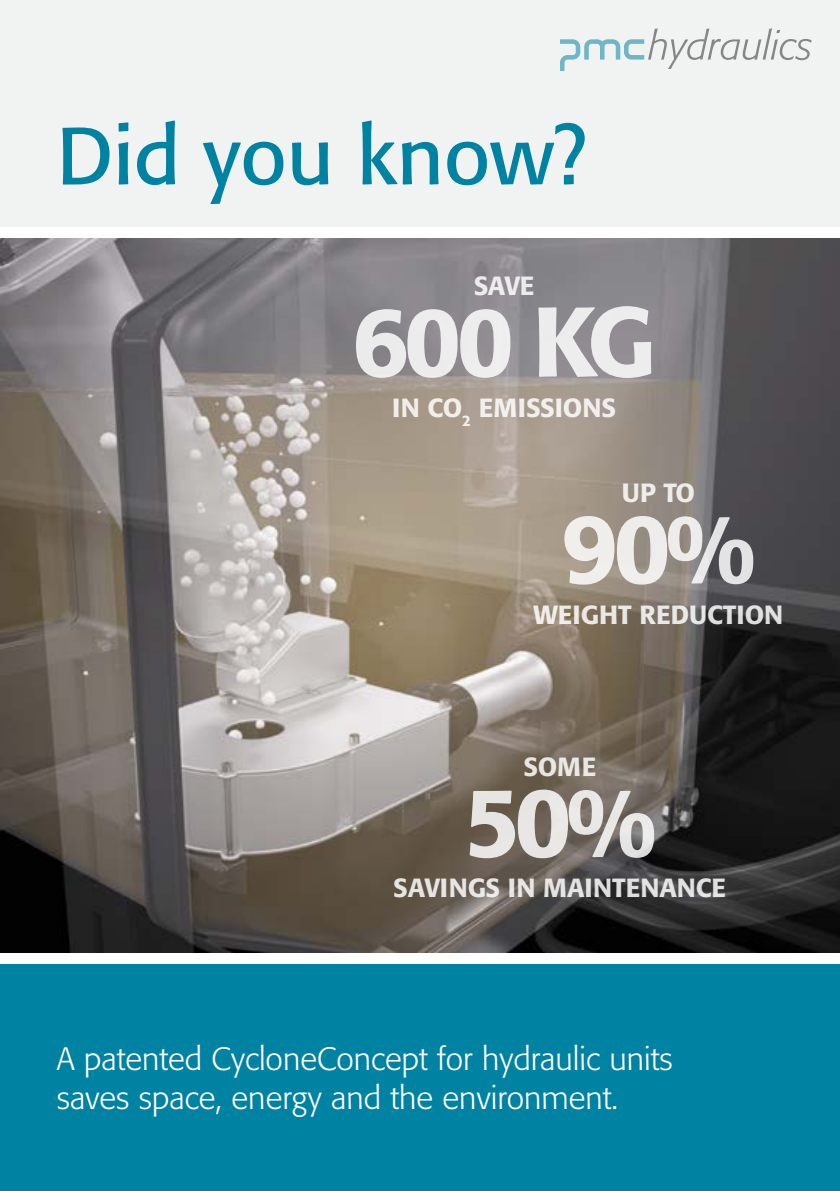
<style>
.page{position:relative;width:840px;height:1191px;background:#fff}
.page>*{position:absolute;margin:0;border:0;box-sizing:border-box;transform-origin:0 0}
.t1{font:500 97.6px "Formata BQ";letter-spacing:-.055em;color:#fff}
.t2{font:80px "Formata BQ";color:#0082a2}
.t3{font:300 32px/38.4px "Formata BQ";color:#fff}
.t4{font:500 26px "Formata BQ";color:#fff}
</style>
<div class="page">
<div style="left:0;top:0;width:839px;height:227px;background:#f1f3f2"></div>
<div style="left:0;top:964px;width:839px;height:227px;background:#0082a2"></div>
<img style="left:0;top:238px;width:839px;height:714px">
<svg style="left:560px;top:28px;width:251px;height:43px"></svg>
<h2 class="t2" style="left:57px;top:107px;width:531px">Did you know?</h2>
<p class="t4" style="left:473px;top:270px;width:62px">SAVE</p>
<h1 class="t1" style="left:352px;top:282px;width:305px">600 KG</h1>
<p class="t4" style="left:392px;top:392px;width:225px">IN CO<sub>2</sub> EMISSIONS</p>
<p class="t4" style="left:621px;top:477px;width:75px">UP TO</p>
<h1 class="t1" style="left:561px;top:489px;width:195px">90%</h1>
<p class="t4" style="left:533px;top:598px;width:251px">WEIGHT REDUCTION</p>
<p class="t4" style="left:523px;top:750px;width:74px">SOME</p>
<h1 class="t1" style="left:463px;top:762px;width:194px">50%</h1>
<p class="t4" style="left:393px;top:872px;width:334px">SAVINGS IN MAINTENANCE</p>
<p class="t3" style="left:57px;top:1040px;width:617px">A patented CycloneConcept for hydraulic units saves space, energy and the environment.</p>
</div>
